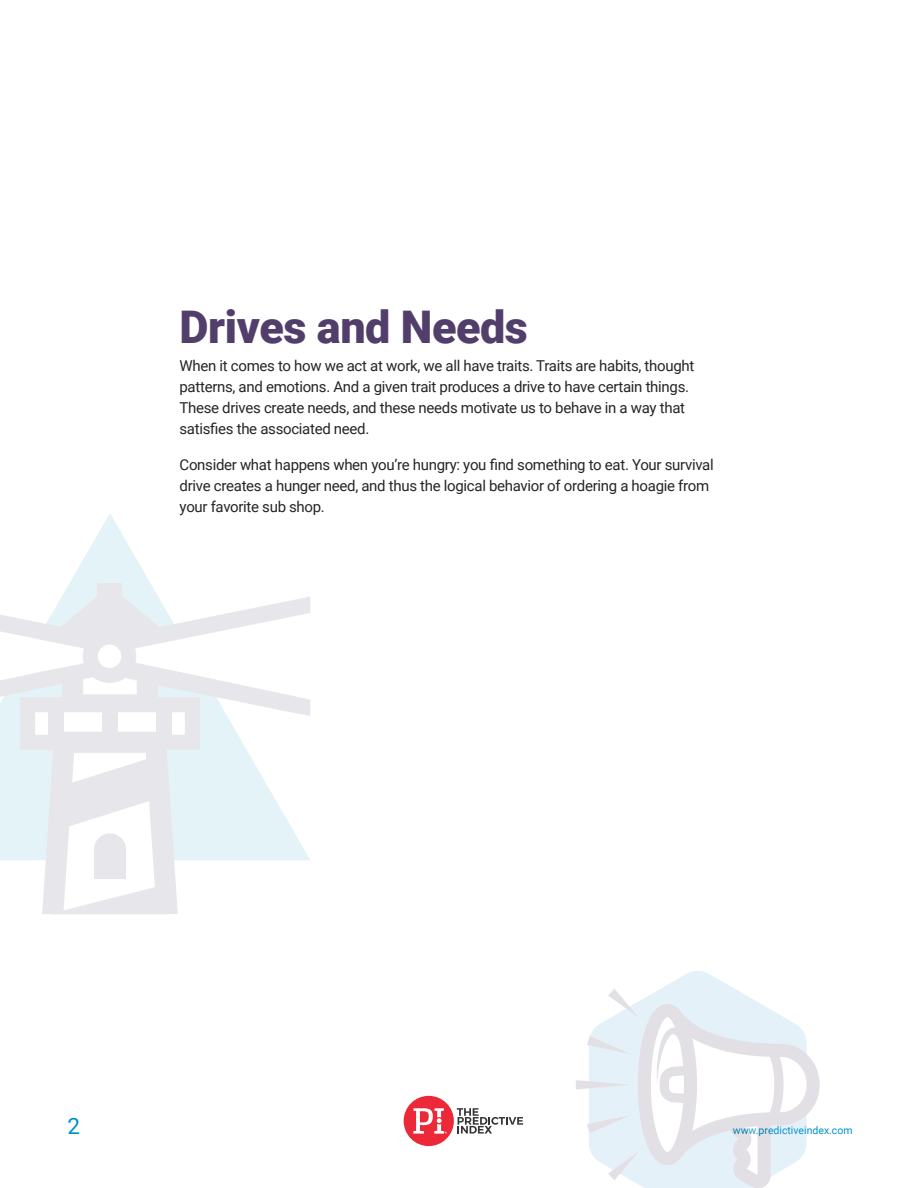
<style>
.page{position:relative;width:918px;height:1188px;background:#fff}
.page>*{position:absolute;margin:0;border:0;box-sizing:border-box;transform-origin:0 0}
.t1{font:900 45px "Roboto";letter-spacing:-.01em;color:#523e6b}
.t2{font:22.5px "Roboto";color:#0091c8}
.t3{font:15px/21px "Roboto";letter-spacing:-.02em;color:#252525}
.t4{font:10.5px "Roboto";color:#0091c8}
</style>
<div class="page">
<div style="left:404px;top:1096px;width:50px;height:50px;background:#ec2938;border-radius:50%"></div>
<svg style="left:457px;top:1108px;width:66px;height:26px"></svg>
<svg style="left:413px;top:1108px;width:34px;height:26px"></svg>
<svg style="left:68px;top:514px;width:243px;height:202px"></svg>
<div style="left:98px;top:584px;width:24px;height:24px;background:#e7e6ea"></div>
<svg style="left:0;top:586px;width:310px;height:328px"></svg>
<svg style="left:661px;top:971px;width:74px;height:18px"></svg>
<svg style="left:576px;top:989px;width:244px;height:199px"></svg>
<h1 class="t1" style="left:180px;top:295px;width:350px">Drives and Needs</h1>
<p class="t3" style="left:180px;top:355px;width:516px">When it comes to how we act at work, we all have traits. Traits are habits, thought patterns, and emotions. And a given trait produces a drive to have certain things.<br>These drives create needs, and these needs motivate us to behave in a way that satisfies the associated need.</p>
<p class="t3" style="left:180px;top:454px;width:536px">Consider what happens when you’re hungry: you find something to eat. Your survival drive creates a hunger need, and thus the logical behavior of ordering a hoagie from your favorite sub shop.</p>
<h2 class="t2" style="left:68px;top:1110px;width:14px">2</h2>
<p class="t4" style="left:733px;top:1123px;width:121px">www.predictiveindex.com</p>
</div>
